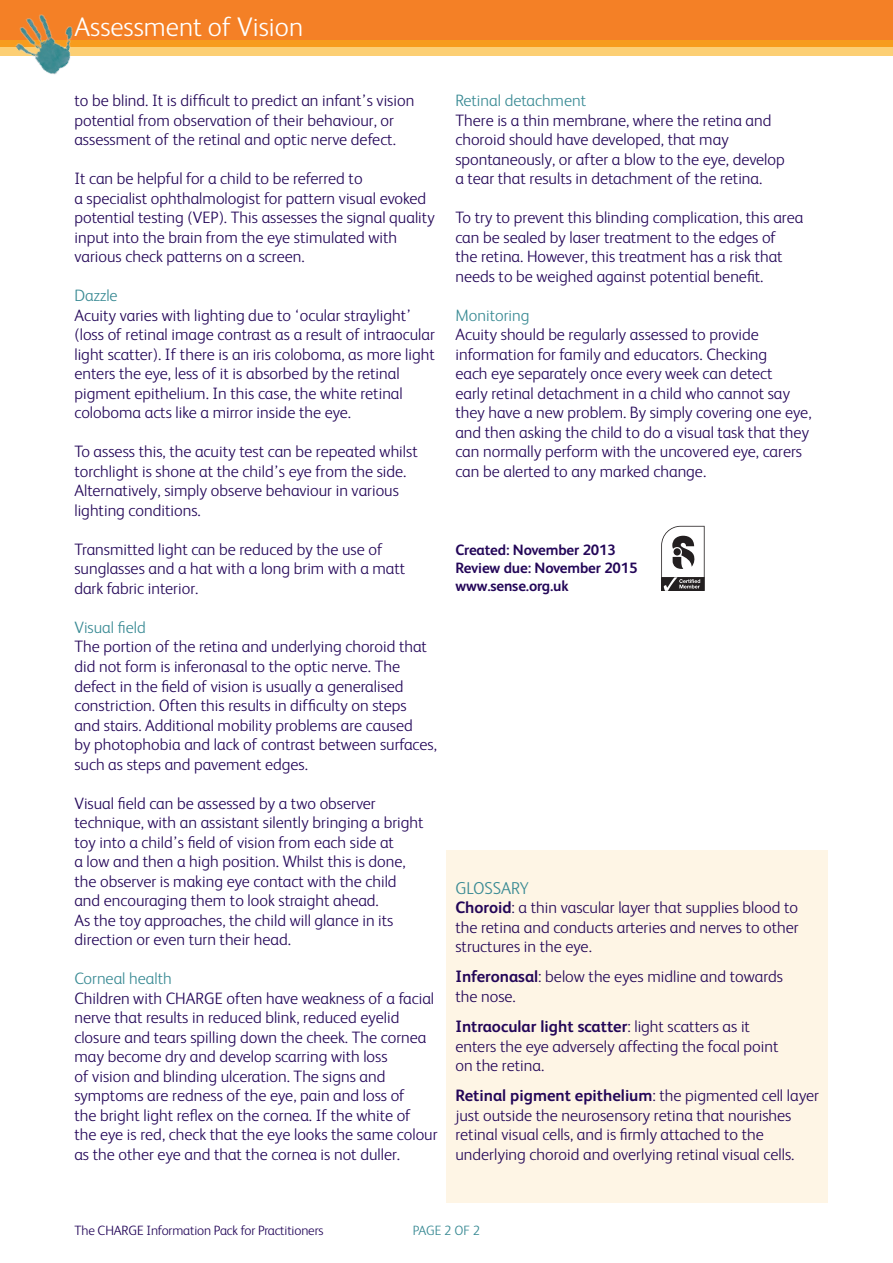
<style>
.page{position:relative;width:893px;height:1263px;background:#fff}
.page>*{position:absolute;margin:0;border:0;box-sizing:border-box;transform-origin:0 0}
.t1{font:300 27px "FS Albert";color:#fff}
.t2{font:300 17.25px "FS Albert";color:#398a94}
.t3{font:300 16.5px/19.5px "FS Albert";color:#230658}
.t4{font:300 16.5px "FS Albert";color:#398a94}
.t5{font:700 15px "FS Albert";letter-spacing:-.01em;color:#230658}
.t6{font:300 13.5px "FS Albert";letter-spacing:-.01em;color:#230658}
.t7{font:300 13.5px "FS Albert";letter-spacing:-.015em;color:#398a94}
.s1{font-weight:700}
</style>
<div class="page">
<div style="left:0;top:0;width:893px;height:47px;background:#f48026"></div>
<svg style="left:0;top:40px;width:893px;height:15px;background:#f9b74b"></svg>
<img style="left:6px;top:14px;width:84px;height:61px">
<div style="left:446px;top:850px;width:382px;height:353px;background:#fef5e5"></div>
<svg style="left:661px;top:526px;width:44px;height:65px"></svg>
<p class="t1" style="left:74px;top:12px;width:230px">Assessment of Vision</p>
<p class="t3" style="left:74px;top:91px;width:341px">to be blind. It is difficult to predict an infant’s vision potential from observation of their behaviour, or assessment of the retinal and optic nerve defect.</p>
<p class="t3" style="left:74px;top:169px;width:362px">It can be helpful for a child to be referred to<br>a specialist ophthalmologist for pattern visual evoked potential testing (VEP). This assesses the signal quality input into the brain from the eye stimulated with various check patterns on a screen.</p>
<p class="t4" style="left:74px;top:286px;width:45px">Dazzle</p>
<p class="t3" style="left:74px;top:305px;width:362px">Acuity varies with lighting due to ‘ocular straylight’ (loss of retinal image contrast as a result of intraocular light scatter). If there is an iris coloboma, as more light enters the eye, less of it is absorbed by the retinal pigment epithelium. In this case, the white retinal coloboma acts like a mirror inside the eye.</p>
<p class="t3" style="left:74px;top:442px;width:345px">To assess this, the acuity test can be repeated whilst torchlight is shone at the child’s eye from the side.<br>Alternatively, simply observe behaviour in various lighting conditions.</p>
<p class="t3" style="left:74px;top:539px;width:332px">Transmitted light can be reduced by the use of sunglasses and a hat with a long brim with a matt dark fabric interior.</p>
<p class="t4" style="left:74px;top:618px;width:73px">Visual field</p>
<p class="t3" style="left:74px;top:637px;width:364px">The portion of the retina and underlying choroid that did not form is inferonasal to the optic nerve. The defect in the field of vision is usually a generalised constriction. Often this results in difficulty on steps<br>and stairs. Additional mobility problems are caused<br>by photophobia and lack of contrast between surfaces, such as steps and pavement edges.</p>
<p class="t3" style="left:74px;top:793px;width:351px">Visual field can be assessed by a two observer technique, with an assistant silently bringing a bright toy into a child’s field of vision from each side at<br>a low and then a high position. Whilst this is done, the observer is making eye contact with the child and encouraging them to look straight ahead.<br>As the toy approaches, the child will glance in its direction or even turn their head.</p>
<p class="t4" style="left:74px;top:969px;width:99px">Corneal health</p>
<p class="t3" style="left:74px;top:988px;width:365px">Children with CHARGE often have weakness of a facial nerve that results in reduced blink, reduced eyelid closure and tears spilling down the cheek. The cornea may become dry and develop scarring with loss<br>of vision and blinding ulceration. The signs and symptoms are redness of the eye, pain and loss of<br>the bright light reflex on the cornea. If the white of<br>the eye is red, check that the eye looks the same colour as the other eye and that the cornea is not duller.</p>
<p class="t4" style="left:455px;top:91px;width:132px">Retinal detachment</p>
<p class="t3" style="left:455px;top:110px;width:331px">There is a thin membrane, where the retina and choroid should have developed, that may spontaneously, or after a blow to the eye, develop a tear that results in detachment of the retina.</p>
<p class="t3" style="left:455px;top:208px;width:349px">To try to prevent this blinding complication, this area can be sealed by laser treatment to the edges of<br>the retina. However, this treatment has a risk that needs to be weighed against potential benefit.</p>
<p class="t4" style="left:455px;top:306px;width:76px">Monitoring</p>
<p class="t3" style="left:455px;top:325px;width:358px">Acuity should be regularly assessed to provide information for family and educators. Checking<br>each eye separately once every week can detect<br>early retinal detachment in a child who cannot say they have a new problem. By simply covering one eye, and then asking the child to do a visual task that they can normally perform with the uncovered eye, carers can be alerted to any marked change.</p>
<p class="t5" style="left:455px;top:541px;width:162px">Created: November 2013</p>
<p class="t5" style="left:455px;top:559px;width:184px">Review due: November 2015</p>
<p class="t5" style="left:455px;top:577px;width:115px">www.sense.org.uk</p>
<p class="t2" style="left:455px;top:878px;width:75px">GLOSSARY</p>
<p class="t3" style="left:455px;top:898px;width:345px;text-align:justify"><span class="s1">Choroid</span>: a thin vascular layer that supplies blood to the retina and conducts arteries and nerves to other structures in the eye.</p>
<p class="t3" style="left:455px;top:967px;width:329px"><span class="s1">Inferonasal</span>: below the eyes midline and towards the nose.</p>
<p class="t3" style="left:455px;top:1016px;width:325px"><span class="s1">Intraocular light scatter</span>: light scatters as it enters the eye adversely affecting the focal point on the retina.</p>
<p class="t3" style="left:455px;top:1086px;width:365px"><span class="s1">Retinal pigment epithelium</span>: the pigmented cell layer just outside the neurosensory retina that nourishes retinal visual cells, and is firmly attached to the underlying choroid and overlying retinal visual cells.</p>
<p class="t6" style="left:74px;top:1222px;width:251px">The CHARGE Information Pack for Practitioners</p>
<p class="t7" style="left:413px;top:1222px;width:69px">PAGE 2 OF 2</p>
</div>
